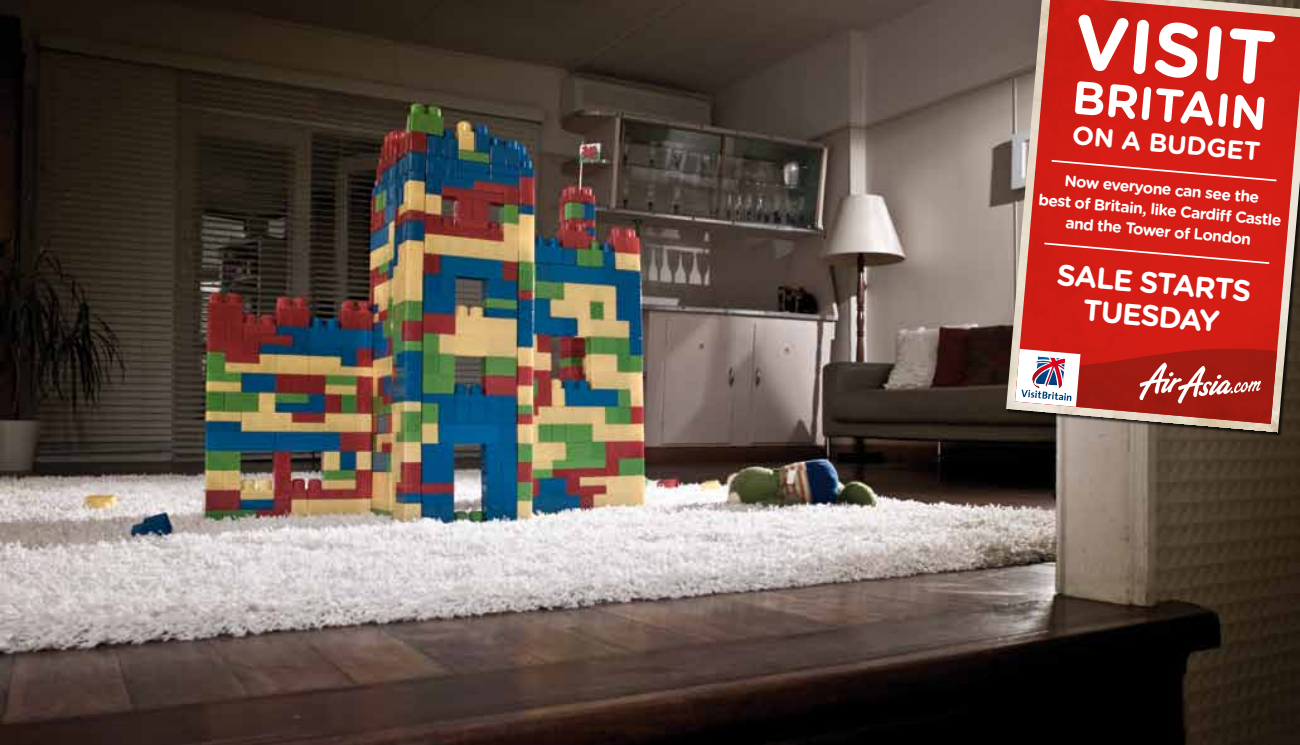
<style>
.page{position:relative;width:1300px;height:745px;background:#fff}
.page>*{position:absolute;margin:0;border:0;box-sizing:border-box;transform-origin:0 0}
.t1{font:700 76.3px "Gotham Rounded";color:#fff}
.t2{font:700 46.73px "Gotham Rounded";color:#fff}
.t3{font:700 29.75px/33.2px "Gotham Rounded";color:#fff;text-align:center}
.t4{font:700 25.9px "Gotham Rounded";color:#fff}
.t5{font:700 15.75px/21px "Gotham Rounded";color:#fff;text-align:center}
</style>
<div class="page">
<img style="left:0;top:0;width:1300px;height:744px">
<img style="left:1006px;top:0;width:294px;height:432px">
<svg style="left:1015px;top:0;width:285px;height:423px;background:#c92f26"></svg>
<svg style="left:1050px;top:159px;width:228px;height:23px;background:#d82e27"></svg>
<svg style="left:1042px;top:241px;width:229px;height:24px;background:#d62d26"></svg>
<svg style="left:1015px;top:327px;width:262px;height:96px;background:#b94d47"></svg>
<h1 class="t1" style="left:1079px;top:-15px;width:186px;rotate:5deg">visit</h1>
<h2 class="t2" style="left:1075px;top:63px;width:189px;rotate:5deg">Br itain</h2>
<h3 class="t4" style="left:1074px;top:116px;width:184px;rotate:5deg">o n a budget</h3>
<p class="t5" style="left:1041px;top:167px;width:245px;rotate:5deg">Now everyone can see the<br>best of Britain, like Cardiff Castle and the Tower of London</p>
<h3 class="t3" style="left:1058px;top:256px;width:192px;rotate:5deg">Sale starts<br>Tuesday</h3>
</div>
